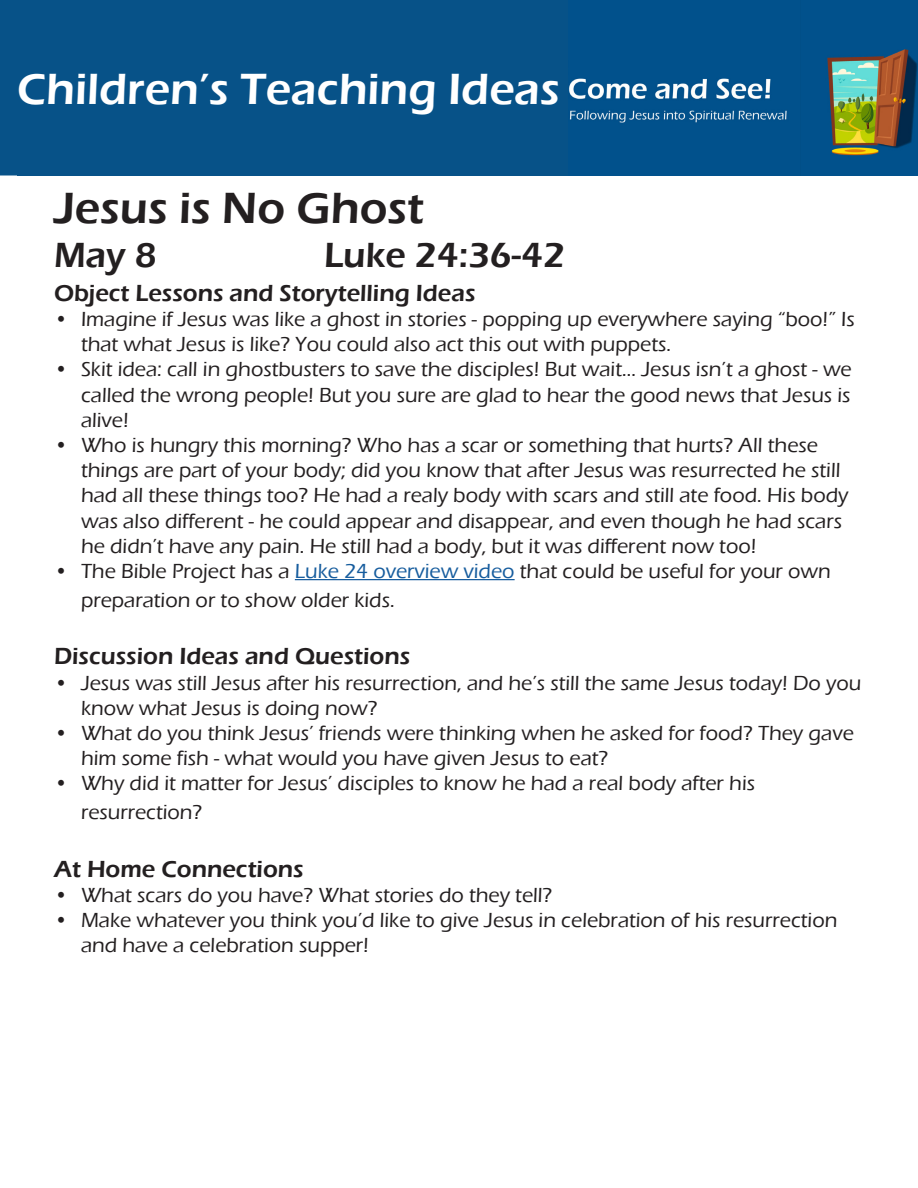
<style>
.page{position:relative;width:918px;height:1188px;background:#fff}
.page>*{position:absolute;margin:0;border:0;box-sizing:border-box;transform-origin:0 0}
.t1{font:600 45px "Eras ITC";color:#fff}
.t2{font:600 45px "Eras ITC";color:#231f20}
.t3{font:600 36px "Eras ITC";color:#231f20}
.t4{font:600 24px "Eras ITC";color:#231f20}
.t5{font:500 21px/25.2px "Eras ITC";color:#231f20}
.s1{color:#175d9e}
</style>
<div class="page">
<img style="left:801px;top:0;width:117px;height:176px">
<div style="left:17px;top:0;width:563px;height:176px;background:#075288"></div>
<img style="left:569px;top:0;width:232px;height:176px">
<div style="left:0;top:0;width:18px;height:176px;background:#075288"></div>
<hr style="left:295px;top:579px;width:220px;height:1px;background:#175d9e">
<h1 class="t1" style="left:17px;top:64px;width:544px">Children’s Teaching Ideas</h1>
<p class="t2" style="left:54px;top:183px;width:371px">Jesus is No Ghost</p>
<p class="t3" style="left:54px;top:234px;width:104px">May 8</p>
<p class="t3" style="left:324px;top:234px;width:243px">Luke 24:36-42</p>
<p class="t4" style="left:54px;top:279px;width:423px">Object Lessons and Storytelling Ideas</p>
<p class="t5" style="left:81px;top:307px;width:775px;text-indent:-27px">• Imagine if Jesus was like a ghost in stories - popping up everywhere saying “boo!” Is that what Jesus is like? You could also act this out with puppets.</p>
<p class="t5" style="left:81px;top:357px;width:772px;text-align:justify;text-indent:-27px">• Skit idea: call in ghostbusters to save the disciples! But wait... Jesus isn’t a ghost - we called the wrong people! But you sure are glad to hear the good news that Jesus is alive!</p>
<p class="t5" style="left:81px;top:433px;width:769px;text-indent:-27px">• Who is hungry this morning? Who has a scar or something that hurts? All these things are part of your body; did you know that after Jesus was resurrected he still had all these things too? He had a realy body with scars and still ate food. His body was also different - he could appear and disappear, and even though he had scars he didn’t have any pain. He still had a body, but it was different now too!</p>
<p class="t5" style="left:81px;top:557px;width:751px;line-height:28.8px;text-indent:-27px">• The Bible Project has a <span class="s1">Luke 24 overview video</span> that could be useful for your own preparation or to show older kids.</p>
<p class="t4" style="left:54px;top:643px;width:358px">Discussion Ideas and Questions</p>
<p class="t5" style="left:81px;top:670px;width:782px;text-indent:-27px">• Jesus was still Jesus after his resurrection, and he’s still the same Jesus today! Do you know what Jesus is doing now?</p>
<p class="t5" style="left:81px;top:721px;width:774px;text-indent:-27px">• What do you think Jesus’ friends were thinking when he asked for food? They gave him some fish - what would you have given Jesus to eat?</p>
<p class="t5" style="left:81px;top:769px;width:676px;line-height:28.8px;text-indent:-27px">• Why did it matter for Jesus’ disciples to know he had a real body after his resurrection?</p>
<p class="t4" style="left:54px;top:855px;width:251px">At Home Connections</p>
<p class="t5" style="left:54px;top:883px;width:500px">• What scars do you have? What stories do they tell?</p>
<p class="t5" style="left:81px;top:908px;width:758px;text-indent:-27px">• Make whatever you think you’d like to give Jesus in celebration of his resurrection and have a celebration supper!</p>
</div>
